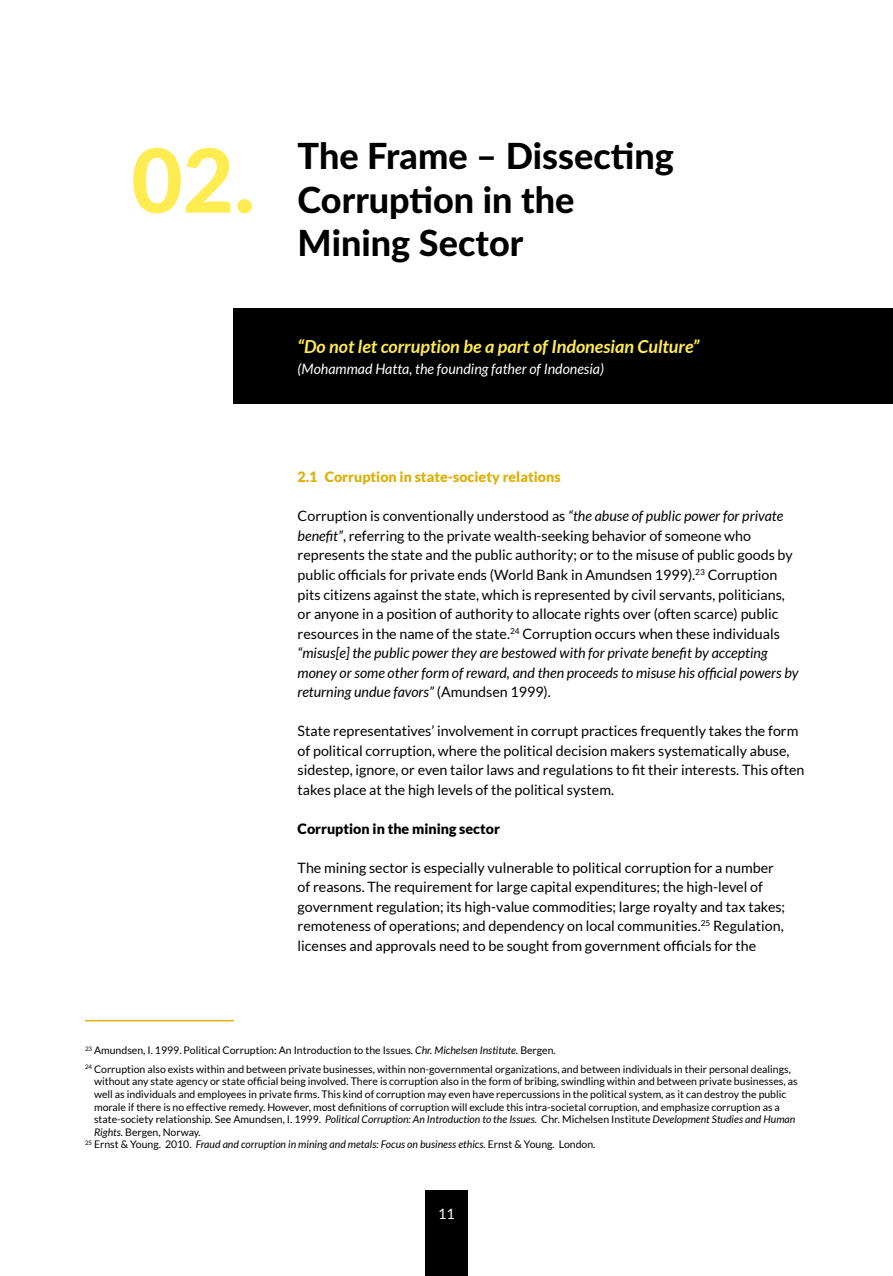
<style>
.page{position:relative;width:893px;height:1276px;background:#fff}
.page>*{position:absolute;margin:0;border:0;box-sizing:border-box;transform-origin:0 0}
.t1{font:800 88.5px "Lato";color:#ffec50}
.t2{font:800 36px/43.2px "Lato";color:#000}
.t3{font:italic 700 18px "Lato";color:#ffec50}
.t4{font:14.25px/19.5px "Lato";color:#000}
.t5{font:italic 14.25px "Lato";color:#fff}
.t6{font:900 14.25px "Lato";color:#ddb00a}
.t7{font:900 14.25px "Lato";color:#000}
.t8{font:14.25px "Lato";color:#fff}
.t9{font:10.5px/18.6px "Lato";color:#000}
.t10{font:italic 10.5px "Lato";color:#000}
.s1{font-style:italic}
.s2{font-style:normal}
</style>
<div class="page">
<div style="left:234px;top:308px;width:659px;height:96px;background:#000"></div>
<hr style="left:85px;top:1020px;width:149px;height:1px;background:#ddb00a">
<div style="left:425px;top:1191px;width:43px;height:85px;background:#000"></div>
<h1 class="t1" style="left:131px;top:115px;width:125px">02.</h1>
<h2 class="t2" style="left:298px;top:133px;width:378px">The Frame – Dissecting<br>Corruption in the<br>Mining Sector</h2>
<p class="t3" style="left:298px;top:336px;width:403px">“Do not let corruption be a part of Indonesian Culture”</p>
<p class="t5" style="left:298px;top:361px;width:308px">(Mohammad Hatta, the founding father of Indonesia)</p>
<p class="t6" style="left:298px;top:469px;width:264px">2.1 Corruption in state-society relations</p>
<p class="t4" style="left:298px;top:506px;width:502px">Corruption is conventionally understood as <span class="s1">“the abuse of public power for private benefit”</span>, referring to the private wealth-seeking behavior of someone who represents the state and the public authority; or to the misuse of public goods by public officials for private ends (World Bank in Amundsen 1999).<sup>23</sup> Corruption pits citizens against the state, which is represented by civil servants, politicians, or anyone in a position of authority to allocate rights over (often scarce) public resources in the name of the state.<sup>24</sup> Corruption occurs when these individuals <span class="s1">“misus[e] the public power they are bestowed with for private benefit by accepting money or some other form of reward, and then proceeds to misuse his official powers by returning undue favors”</span> (Amundsen 1999).</p>
<p class="t4" style="left:298px;top:721px;width:508px">State representatives’ involvement in corrupt practices frequently takes the form of political corruption, where the political decision makers systematically abuse, sidestep, ignore, or even tailor laws and regulations to fit their interests. This often takes place at the high levels of the political system.</p>
<p class="t7" style="left:298px;top:820px;width:204px">Corruption in the mining sector</p>
<p class="t4" style="left:298px;top:857px;width:489px">The mining sector is especially vulnerable to political corruption for a number of reasons. The requirement for large capital expenditures; the high-level of government regulation; its high-value commodities; large royalty and tax takes; remoteness of operations; and dependency on local communities.<sup>25</sup> Regulation, licenses and approvals need to be sought from government officials for the</p>
<p class="t9" style="left:85px;top:1041px;width:707px"><sup>23</sup> Amundsen, I. 1999. Political Corruption: An Introduction to the Issues. <span class="s1">Chr. Michelsen Institute.</span> Bergen.<br><sup>24</sup> Corruption also exists within and between private businesses, within non-governmental organizations, and between individuals in their personal dealings,</p>
<p class="t9" style="left:94px;top:1072px;width:705px">without any state agency or state official being involved. There is corruption also in the form of bribing, swindling within and between private businesses, as</p>
<p class="t9" style="left:94px;top:1084px;width:694px">well as individuals and employees in private firms. This kind of corruption may even have repercussions in the political system, as it can destroy the public</p>
<p class="t9" style="left:94px;top:1097px;width:687px">morale if there is no effective remedy. However, most definitions of corruption will exclude this intra-societal corruption, and emphasize corruption as a</p>
<p class="t10" style="left:94px;top:1113px;width:703px"><span class="s2">state-society relationship. See Amundsen, I. 1999.</span> Political Corruption: An Introduction to the Issues. <span class="s2">Chr. Michelsen Institute</span> Development Studies and Human</p>
<p class="t9" style="left:94px;top:1122px;width:108px"><span class="s1">Rights</span>. Bergen, Norway.</p>
<p class="t10" style="left:85px;top:1138px;width:512px"><sup>25</sup> <span class="s2">Ernst &amp; Young. 2010.</span> Fraud and corruption in mining and metals: Focus on business ethics. <span class="s2">Ernst &amp; Young. London.</span></p>
<p class="t8" style="left:438px;top:1205px;width:18px">11</p>
</div>
